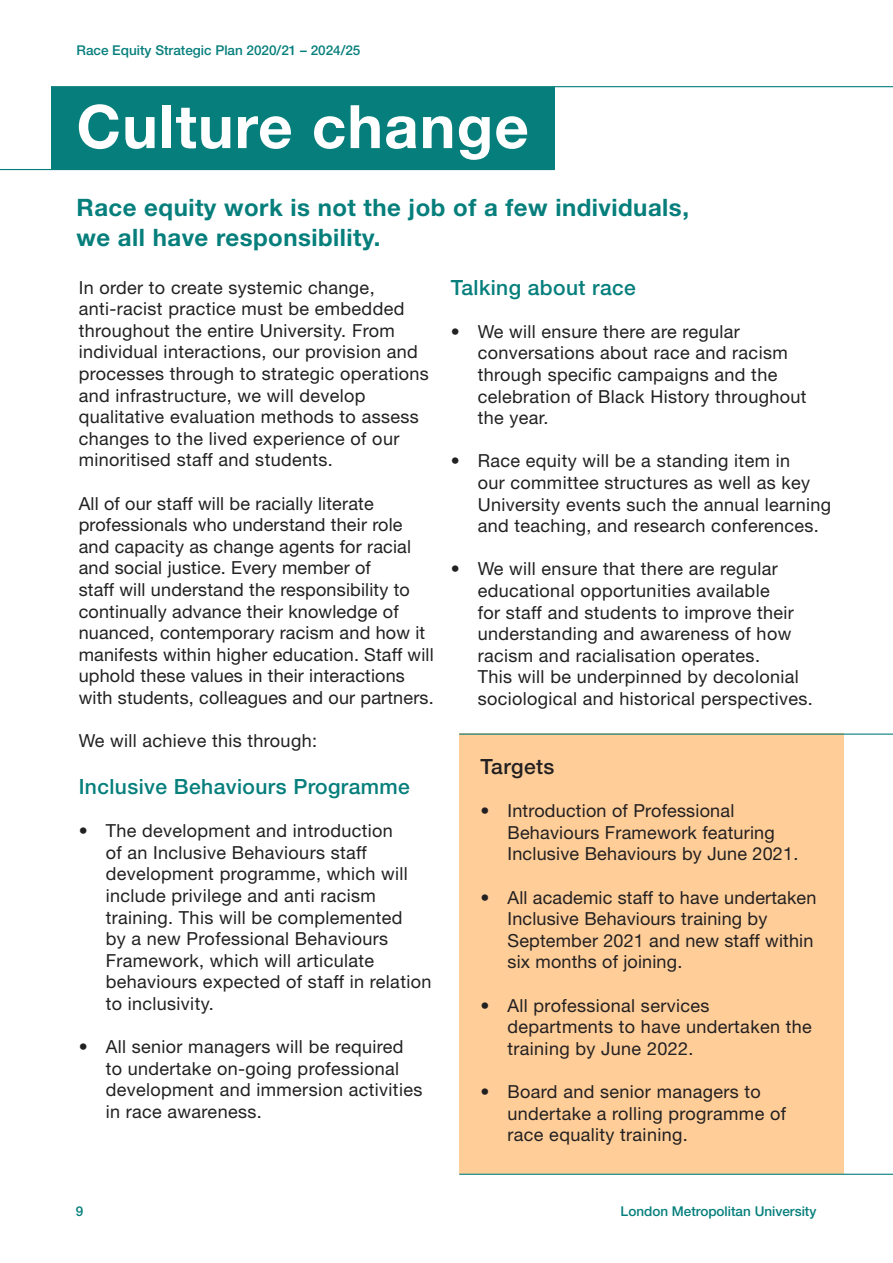
<style>
.page{position:relative;width:893px;height:1263px;background:#fff}
.page>*{position:absolute;margin:0;border:0;box-sizing:border-box;transform-origin:0 0}
.Section_heading__h2{font:700 60px "Helvetica Neue LT Std";letter-spacing:.02em;color:#fff}
.Section_heading__h2-2{font:700 24px "Helvetica Neue LT Std";letter-spacing:.02em;color:#067f7c}
.Heading_3{font:500 21px "Helvetica Neue LT Std";letter-spacing:.02em;color:#067f7c}
.Heading_3-2{font:500 21px "Helvetica Neue LT Std";letter-spacing:.02em;color:#222021}
.t1{font:18px/21.6px "Helvetica Neue LT Std";letter-spacing:.02em;color:#222021}
.t2{font:500 13.5px "Helvetica Neue LT Std";color:#067f7c}
</style>
<div class="page">
<div style="left:51px;top:87px;width:504px;height:83px;background:#067f7c"></div>
<div style="left:459px;top:733px;width:385px;height:441px;background:#ffcd98"></div>
<hr style="left:459px;top:733px;width:434px;height:2px;background:#067f7c">
<hr style="left:459px;top:1174px;width:434px;height:1px;background:#067f7c">
<hr style="left:51px;top:86px;width:842px;height:1px;background:#067f7c">
<hr style="left:0;top:169px;width:554px;height:1px;background:#067f7c">
<p class="t2" style="left:77px;top:42px;width:285px">Race Equity Strategic Plan 2020/21 – 2024/25</p>
<h2 class="Section_heading__h2" style="left:77px;top:90px;width:454px">Culture change</h2>
<h2 class="Section_heading__h2-2" style="left:77px;top:192px;width:614px">Race equity work is not the job of a few individuals,</h2>
<h2 class="Section_heading__h2-2" style="left:77px;top:222px;width:305px">we all have responsibility.</h2>
<h3 class="Heading_3" style="left:451px;top:275px;width:187px">Talking about race</h3>
<h1 class="t1" style="left:478px;top:320px;width:330px;text-indent:-27px">• We will ensure there are regular conversations about race and racism through specific campaigns and the celebration of Black History throughout the year.</h1>
<h1 class="t1" style="left:478px;top:450px;width:355px;text-indent:-27px">• Race equity will be a standing item in<br>our committee structures as well as key University events such the annual learning and teaching, and research conferences.</h1>
<h1 class="t1" style="left:478px;top:558px;width:337px;text-indent:-27px">• We will ensure that there are regular educational opportunities available<br>for staff and students to improve their understanding and awareness of how racism and racialisation operates.<br>This will be underpinned by decolonial sociological and historical perspectives.</h1>
<h1 class="t1" style="left:79px;top:276px;width:352px">In order to create systemic change, anti-racist practice must be embedded throughout the entire University. From individual interactions, our provision and processes through to strategic operations and infrastructure, we will develop qualitative evaluation methods to assess changes to the lived experience of our minoritised staff and students.</h1>
<h1 class="t1" style="left:79px;top:492px;width:357px">All of our staff will be racially literate professionals who understand their role and capacity as change agents for racial and social justice. Every member of<br>staff will understand the responsibility to continually advance their knowledge of nuanced, contemporary racism and how it manifests within higher education. Staff will uphold these values in their interactions with students, colleagues and our partners.</h1>
<h1 class="t1" style="left:79px;top:730px;width:240px">We will achieve this through:</h1>
<h3 class="Heading_3" style="left:79px;top:774px;width:333px">Inclusive Behaviours Programme</h3>
<h1 class="t1" style="left:106px;top:820px;width:327px;text-indent:-27px">• The development and introduction<br>of an Inclusive Behaviours staff development programme, which will include privilege and anti racism training. This will be complemented<br>by a new Professional Behaviours Framework, which will articulate behaviours expected of staff in relation to inclusivity.</h1>
<h1 class="t1" style="left:106px;top:1036px;width:318px;text-indent:-27px">• All senior managers will be required to undertake on-going professional development and immersion activities in race awareness.</h1>
<h3 class="Heading_3-2" style="left:480px;top:754px;width:75px">Targets</h3>
<h1 class="t1" style="left:507px;top:800px;width:292px;text-indent:-27px">• Introduction of Professional<br>Behaviours Framework featuring<br>Inclusive Behaviours by June 2021.</h1>
<h1 class="t1" style="left:507px;top:886px;width:310px;text-indent:-27px">• All academic staff to have undertaken<br>Inclusive Behaviours training by<br>September 2021 and new staff within six months of joining.</h1>
<h1 class="t1" style="left:507px;top:994px;width:306px;text-indent:-27px">• All professional services departments to have undertaken the training by June 2022.</h1>
<h1 class="t1" style="left:507px;top:1081px;width:280px;text-indent:-27px">• Board and senior managers to undertake a rolling programme of race equality training.</h1>
<p class="t2" style="left:76px;top:1203px;width:9px">9</p>
<p class="t2" style="left:621px;top:1203px;width:197px">London Metropolitan University</p>
</div>
